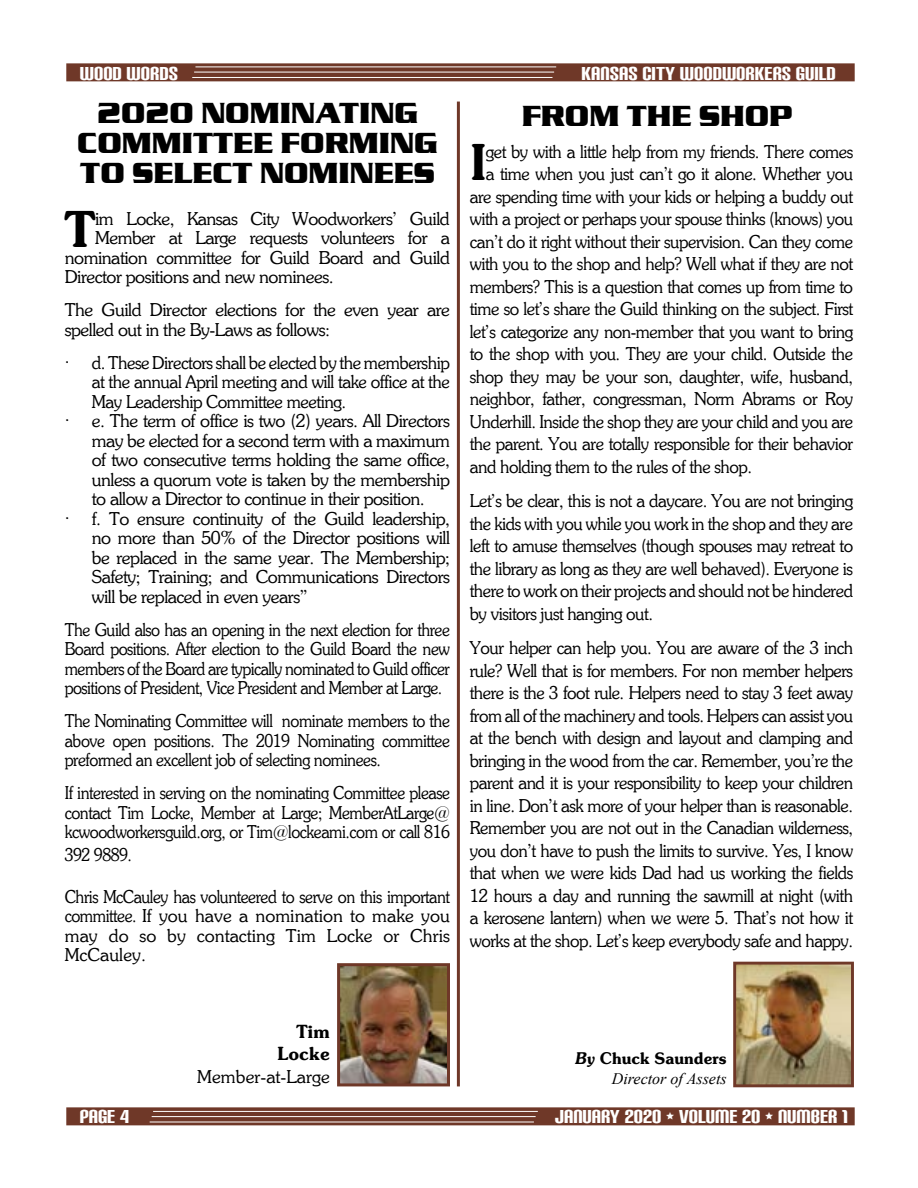
<style>
.page{position:relative;width:918px;height:1188px;background:#fff}
.page>*{position:absolute;margin:0;border:0;box-sizing:border-box;transform-origin:0 0}
.t1{font:49.05px "Souvienne Bold SWFTE";color:#000}
.t2{font:49.05px "Souvienne Bold SWFTE";color:#000;scale:.95 1}
.t3{font:700 30px/30px "Serpentine D";color:#000;text-align:center}
.t4{font:22.5px "Carbon Block";color:#fff}
.t5{font:18px/22.5px "Souvienne Regular SWFTE";letter-spacing:-.03em;color:#000;text-align:justify;scale:.95 1}
.t6{font:18px/19.5px "Souvienne Regular SWFTE";letter-spacing:-.03em;color:#000;text-align:justify;scale:.9 1}
.t7{font:18px/19.5px "Souvienne Regular SWFTE";letter-spacing:-.03em;color:#000;text-align:justify}
.t8{font:18px/19.5px "Souvienne Regular SWFTE";letter-spacing:-.03em;color:#000;text-align:justify;scale:.96 1}
.t9{font:18px "Souvienne Regular SWFTE";color:#000}
.t10{font:18px/22.5px "Souvienne Bold SWFTE";color:#000;text-align:right}
.t11{font:italic 16.05px "Times New Roman";color:#000}
.t12{font:16.05px "Souvienne Bold SWFTE";color:#000}
.s1{font-family:"Souvienne Bold Italic SWFTE"}
</style>
<div class="page">
<hr style="left:457px;top:102px;width:3px;height:984px;background:#6f3828">
<img style="left:341px;top:967px;width:105px;height:115px">
<div style="left:337px;top:963px;width:113px;height:123px;border:3px solid #6f3828"></div>
<img style="left:737px;top:966px;width:113px;height:117px">
<div style="left:733px;top:962px;width:121px;height:125px;border:3px solid #6f3828"></div>
<div style="left:66px;top:63px;width:789px;height:18px;background:#6f3828"></div>
<hr style="left:195px;top:67px;width:361px;height:1px;background:#fff">
<hr style="left:192px;top:77px;width:361px;height:1px;background:#fff">
<hr style="left:194px;top:72px;width:360px;height:1px;background:#fff">
<div style="left:66px;top:1107px;width:789px;height:18px;background:#6f3828"></div>
<hr style="left:153px;top:1111px;width:385px;height:1px;background:#fff">
<hr style="left:150px;top:1122px;width:384px;height:1px;background:#fff">
<hr style="left:152px;top:1116px;width:384px;height:1px;background:#fff">
<p class="t4" style="left:80px;top:59px;width:100px">WOOD WORDS</p>
<p class="t4" style="left:581px;top:59px;width:256px">KANSAS CITY WOODWORKERS GUILD</p>
<h2 class="t3" style="left:77px;top:101px;width:362px">2020 NOMINATING<br>COMMITTEE FORMING<br>TO SELECT NOMINEES</h2>
<h1 class="t1" style="left:65px;top:210px;width:32px">T</h1>
<p class="t7" style="left:95px;top:209px;width:356px">im Locke, Kansas City Woodworkers’ Guild</p>
<p class="t7" style="left:95px;top:229px;width:356px">Member at Large requests volunteers for a</p>
<p class="t7" style="left:65px;top:248px;width:387px">nomination committee for Guild Board and Guild</p>
<p class="t7" style="left:65px;top:268px;width:270px">Director positions and new nominees.</p>
<p class="t7" style="left:65px;top:301px;width:387px">The Guild Director elections for the even year are spelled out in the By-Laws as follows:</p>
<p class="t8" style="left:92px;top:353px;width:375px;text-indent:-27px">• d. These Directors shall be elected by the membership at the annual April meeting and will take office at the May Leadership Committee meeting.</p>
<p class="t7" style="left:92px;top:412px;width:360px;text-indent:-27px">• e. The term of office is two (2) years. All Directors may be elected for a second term with a maximum of two consecutive terms holding the same office, unless a quorum vote is taken by the membership to allow a Director to continue in their position.</p>
<p class="t7" style="left:92px;top:509px;width:360px;text-indent:-27px">• f. To ensure continuity of the Guild leadership, no more than 50% of the Director positions will be replaced in the same year. The Membership; Safety; Training; and Communications Directors will be replaced in even years”</p>
<p class="t6" style="left:65px;top:620px;width:430px">The Guild also has an opening in the next election for three Board positions. After election to the Guild Board the new members of the Board are typically nominated to Guild officer positions of President, Vice President and Member at Large.</p>
<p class="t6" style="left:65px;top:712px;width:430px">The Nominating Committee will nominate members to the above open positions. The 2019 Nominating committee preformed an excellent job of selecting nominees.</p>
<p class="t6" style="left:65px;top:784px;width:430px">If interested in serving on the nominating Committee please contact Tim Locke, Member at Large; MemberAtLarge@ kcwoodworkersguild.org, or Tim@lockeami.com or call 816</p>
<p class="t6" style="left:65px;top:845px;width:76px">392 9889.</p>
<p class="t6" style="left:65px;top:887px;width:430px">Chris McCauley has volunteered to serve on this important committee. If you have a nomination to make you may do so by contacting Tim Locke or Chris McCauley.</p>
<h2 class="t3" style="left:522px;top:104px;width:272px">FROM THE SHOP</h2>
<h1 class="t2" style="left:470px;top:143px;width:20px">I</h1>
<p class="t5" style="left:486px;top:141px;width:388px">get by with a little help from my friends. There comes</p>
<p class="t5" style="left:486px;top:164px;width:388px">a time when you just can’t go it alone. Whether you</p>
<p class="t5" style="left:470px;top:186px;width:405px">are spending time with your kids or helping a buddy out</p>
<p class="t5" style="left:470px;top:209px;width:405px">with a project or perhaps your spouse thinks (knows) you</p>
<p class="t5" style="left:470px;top:231px;width:405px">can’t do it right without their supervision. Can they come</p>
<p class="t5" style="left:470px;top:254px;width:405px">with you to the shop and help? Well what if they are not</p>
<p class="t5" style="left:470px;top:276px;width:405px">members? This is a question that comes up from time to</p>
<p class="t5" style="left:470px;top:299px;width:405px">time so let’s share the Guild thinking on the subject. First</p>
<p class="t5" style="left:470px;top:321px;width:405px">let’s categorize any non-member that you want to bring</p>
<p class="t5" style="left:470px;top:344px;width:405px">to the shop with you. They are your child. Outside the</p>
<p class="t5" style="left:470px;top:366px;width:405px">shop they may be your son, daughter, wife, husband,</p>
<p class="t5" style="left:470px;top:389px;width:405px">neighbor, father, congressman, Norm Abrams or Roy</p>
<p class="t5" style="left:470px;top:411px;width:405px">Underhill. Inside the shop they are your child and you are</p>
<p class="t5" style="left:470px;top:434px;width:405px">the parent. You are totally responsible for their behavior</p>
<p class="t5" style="left:470px;top:456px;width:299px">and holding them to the rules of the shop.</p>
<p class="t5" style="left:470px;top:491px;width:405px">Let’s be clear, this is not a daycare. You are not bringing the kids with you while you work in the shop and they are left to amuse themselves (though spouses may retreat to the library as long as they are well behaved). Everyone is there to work on their projects and should not be hindered by visitors just hanging out.</p>
<p class="t5" style="left:470px;top:638px;width:405px">Your helper can help you. You are aware of the 3 inch rule? Well that is for members. For non member helpers there is the 3 foot rule. Helpers need to stay 3 feet away from all of the machinery and tools. Helpers can assist you at the bench with design and layout and clamping and bringing in the wood from the car. Remember, you’re the parent and it is your responsibility to keep your children in line. Don’t ask more of your helper than is reasonable.<br>Remember you are not out in the Canadian wilderness, you don’t have to push the limits to survive. Yes, I know that when we were kids Dad had us working the fields 12 hours a day and running the sawmill at night (with a kerosene lantern) when we were 5. That’s not how it works at the shop. Let’s keep everybody safe and happy.</p>
<p class="t10" style="left:277px;top:1022px;width:54px">Tim<br>Locke</p>
<p class="t9" style="left:197px;top:1068px;width:134px">Member-at-Large</p>
<p class="t12" style="left:575px;top:1052px;width:153px"><span class="s1">By</span> Chuck Saunders</p>
<p class="t11" style="left:612px;top:1073px;width:116px">Director of Assets</p>
<p class="t4" style="left:80px;top:1102px;width:51px">PAGE 4</p>
<p class="t4" style="left:555px;top:1102px;width:294px">JANUARY 2020 • VOLUME 20 • NUMBER 1</p>
</div>
